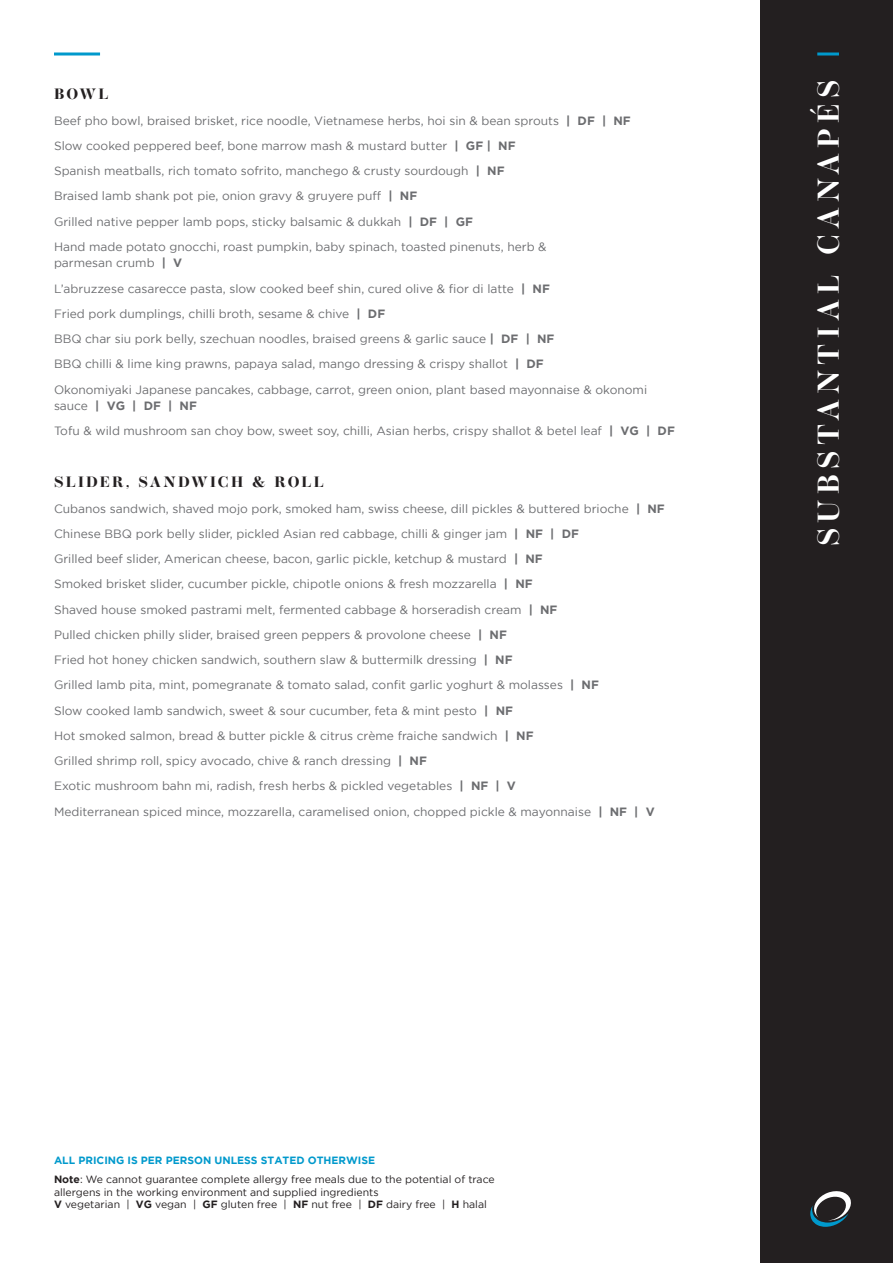
<style>
.page{position:relative;width:893px;height:1263px;background:#fff}
.page>*{position:absolute;margin:0;border:0;box-sizing:border-box;transform-origin:0 0}
.t1{font:600 30px "Operetta 12";letter-spacing:.18em;color:#fff}
.Heading{font:700 15px "Operetta 12";letter-spacing:.15em;color:#231f20}
.Body_text_1_line{font:12px/16.5px "Gotham";color:#6c6d70}
.t2{font:10.5px/12.6px "Gotham";color:#231f20}
.t3{font:700 10.5px "Gotham";color:#09c}
.s1{font-weight:700}
</style>
<div class="page">
<div style="left:760px;top:0;width:133px;height:1263px;background:#231f20"></div>
<hr style="left:817px;top:53px;width:22px;height:3px;background:#09c">
<svg style="left:810px;top:1191px;width:41px;height:36px"></svg>
<hr style="left:54px;top:53px;width:46px;height:3px;background:#09c">
<p class="Heading" style="left:54px;top:85px;width:56px">BOWL</p>
<p class="Body_text_1_line" style="left:54px;top:112px;width:578px">Beef pho bowl, braised brisket, rice noodle, Vietnamese herbs, hoi sin &amp; bean sprouts <span class="s1">| DF | NF</span></p>
<p class="Body_text_1_line" style="left:54px;top:137px;width:463px">Slow cooked peppered beef, bone marrow mash &amp; mustard butter <span class="s1">| GF | NF</span></p>
<p class="Body_text_1_line" style="left:54px;top:162px;width:452px">Spanish meatballs, rich tomato sofrito, manchego &amp; crusty sourdough <span class="s1">| NF</span></p>
<p class="Body_text_1_line" style="left:54px;top:188px;width:365px">Braised lamb shank pot pie, onion gravy &amp; gruyere puff <span class="s1">| NF</span></p>
<p class="Body_text_1_line" style="left:54px;top:213px;width:420px">Grilled native pepper lamb pops, sticky balsamic &amp; dukkah <span class="s1">| DF | GF</span></p>
<p class="Body_text_1_line" style="left:54px;top:238px;width:494px">Hand made potato gnocchi, roast pumpkin, baby spinach, toasted pinenuts, herb &amp; parmesan crumb <span class="s1">| V</span></p>
<p class="Body_text_1_line" style="left:54px;top:280px;width:497px">L’abruzzese casarecce pasta, slow cooked beef shin, cured olive &amp; fior di latte <span class="s1">| NF</span></p>
<p class="Body_text_1_line" style="left:54px;top:305px;width:333px">Fried pork dumplings, chilli broth, sesame &amp; chive <span class="s1">| DF</span></p>
<p class="Body_text_1_line" style="left:54px;top:330px;width:502px">BBQ char siu pork belly, szechuan noodles, braised greens &amp; garlic sauce <span class="s1">| DF | NF</span></p>
<p class="Body_text_1_line" style="left:54px;top:356px;width:491px">BBQ chilli &amp; lime king prawns, papaya salad, mango dressing &amp; crispy shallot <span class="s1">| DF</span></p>
<p class="Body_text_1_line" style="left:54px;top:381px;width:595px">Okonomiyaki Japanese pancakes, cabbage, carrot, green onion, plant based mayonnaise &amp; okonomi sauce <span class="s1">| VG | DF | NF</span></p>
<p class="Body_text_1_line" style="left:54px;top:423px;width:622px">Tofu &amp; wild mushroom san choy bow, sweet soy, chilli, Asian herbs, crispy shallot &amp; betel leaf <span class="s1">| VG | DF</span></p>
<p class="Heading" style="left:54px;top:473px;width:271px">SLIDER, SANDWICH &amp; ROLL</p>
<p class="Body_text_1_line" style="left:54px;top:500px;width:612px">Cubanos sandwich, shaved mojo pork, smoked ham, swiss cheese, dill pickles &amp; buttered brioche <span class="s1">| NF</span></p>
<p class="Body_text_1_line" style="left:54px;top:525px;width:526px">Chinese BBQ pork belly slider, pickled Asian red cabbage, chilli &amp; ginger jam <span class="s1">| NF | DF</span></p>
<p class="Body_text_1_line" style="left:54px;top:550px;width:490px">Grilled beef slider, American cheese, bacon, garlic pickle, ketchup &amp; mustard <span class="s1">| NF</span></p>
<p class="Body_text_1_line" style="left:54px;top:576px;width:480px">Smoked brisket slider, cucumber pickle, chipotle onions &amp; fresh mozzarella <span class="s1">| NF</span></p>
<p class="Body_text_1_line" style="left:54px;top:601px;width:505px">Shaved house smoked pastrami melt, fermented cabbage &amp; horseradish cream <span class="s1">| NF</span></p>
<p class="Body_text_1_line" style="left:54px;top:626px;width:454px">Pulled chicken philly slider, braised green peppers &amp; provolone cheese <span class="s1">| NF</span></p>
<p class="Body_text_1_line" style="left:54px;top:651px;width:460px">Fried hot honey chicken sandwich, southern slaw &amp; buttermilk dressing <span class="s1">| NF</span></p>
<p class="Body_text_1_line" style="left:54px;top:677px;width:546px">Grilled lamb pita, mint, pomegranate &amp; tomato salad, confit garlic yoghurt &amp; molasses <span class="s1">| NF</span></p>
<p class="Body_text_1_line" style="left:54px;top:702px;width:460px">Slow cooked lamb sandwich, sweet &amp; sour cucumber, feta &amp; mint pesto <span class="s1">| NF</span></p>
<p class="Body_text_1_line" style="left:54px;top:727px;width:481px">Hot smoked salmon, bread &amp; butter pickle &amp; citrus crème fraiche sandwich <span class="s1">| NF</span></p>
<p class="Body_text_1_line" style="left:54px;top:752px;width:374px">Grilled shrimp roll, spicy avocado, chive &amp; ranch dressing <span class="s1">| NF</span></p>
<p class="Body_text_1_line" style="left:54px;top:778px;width:463px">Exotic mushroom bahn mi, radish, fresh herbs &amp; pickled vegetables <span class="s1">| NF | V</span></p>
<p class="Body_text_1_line" style="left:54px;top:803px;width:602px">Mediterranean spiced mince, mozzarella, caramelised onion, chopped pickle &amp; mayonnaise <span class="s1">| NF | V</span></p>
<p class="t3" style="left:54px;top:1154px;width:323px">ALL PRICING IS PER PERSON UNLESS STATED OTHERWISE</p>
<p class="t2" style="left:54px;top:1173px;width:442px"><span class="s1">Note</span>: We cannot guarantee complete allergy free meals due to the potential of trace allergens in the working environment and supplied ingredients<br><span class="s1">V</span> vegetarian | <span class="s1">VG</span> vegan | <span class="s1">GF</span> gluten free | <span class="s1">NF</span> nut free | <span class="s1">DF</span> dairy free | <span class="s1">H</span> halal</p>
<p class="t1" style="left:811px;top:546px;width:467px;rotate:-90deg">SUBSTANTIAL CANAPÉS</p>
</div>
